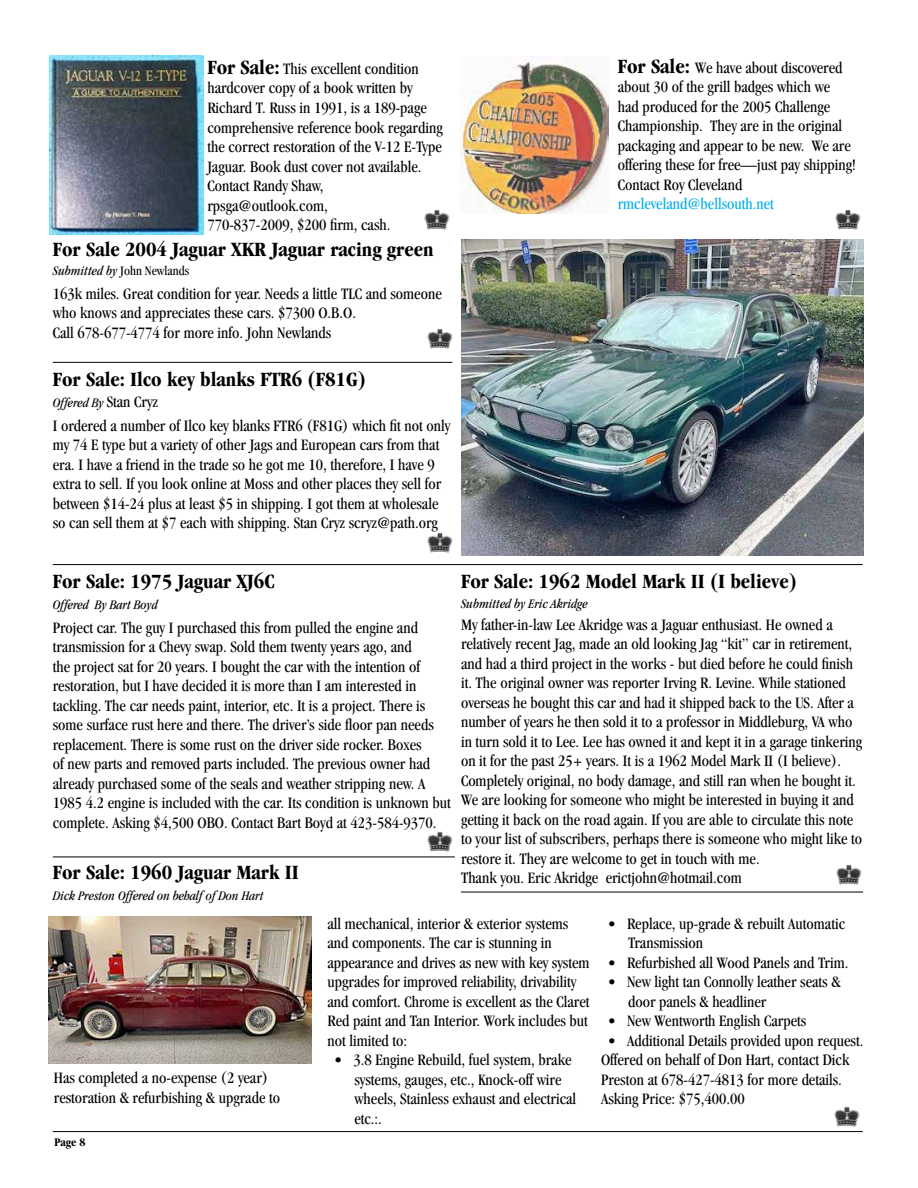
<style>
.page{position:relative;width:918px;height:1188px;background:#fff}
.page>*{position:absolute;margin:0;border:0;box-sizing:border-box;transform-origin:0 0}
.t1{font:700 condensed 21px "Garamond";color:#000}
.t2{font:condensed 16.5px/19.5px "Garamond";color:#000}
.t3{font:condensed 16.5px "Garamond";color:#00aeef}
.t4{font:italic condensed 13.5px "Garamond";color:#000}
.t5{font:condensed 13.5px "Garamond";color:#000}
.t6{font:700 condensed 12px "Garamond";color:#000}
.s1{font-weight:700;font-size:21px}
.s2{font-style:italic}
.s3{font-style:normal;font-size:16.5px}
</style>
<div class="page">
<img style="left:835px;top:209px;width:26px;height:21px">
<img style="left:424px;top:209px;width:26px;height:21px">
<img style="left:427px;top:328px;width:26px;height:21px">
<img style="left:427px;top:533px;width:26px;height:20px">
<img style="left:427px;top:832px;width:26px;height:20px">
<img style="left:834px;top:1106px;width:26px;height:21px">
<img style="left:836px;top:864px;width:26px;height:21px">
<hr style="left:53px;top:362px;width:399px;height:1px;background:#000">
<hr style="left:53px;top:564px;width:810px;height:1px;background:#000">
<hr style="left:461px;top:892px;width:402px;height:1px;background:#000">
<hr style="left:53px;top:857px;width:402px;height:1px;background:#000">
<hr style="left:53px;top:1131px;width:810px;height:1px;background:#000">
<img style="left:48px;top:916px;width:263px;height:147px">
<img style="left:50px;top:55px;width:154px;height:180px">
<img style="left:461px;top:240px;width:403px;height:315px">
<img style="left:460px;top:57px;width:149px;height:156px">
<p class="t2" style="left:207px;top:59px;width:237px"><span class="s1">For Sale:</span> This excellent condition hardcover copy of a book written by Richard T. Russ in 1991, is a 189-page comprehensive reference book regarding the correct restoration of the V-12 E-Type Jaguar. Book dust cover not available.<br>Contact Randy Shaw, rpsga@outlook.com,<br>770-837-2009, $200 firm, cash.</p>
<p class="t2" style="left:618px;top:57px;width:240px"><span class="s1">For Sale:</span> We have about discovered about 30 of the grill badges which we<br>had produced for the 2005 Challenge Championship. They are in the original packaging and appear to be new. We are offering these for free—just pay shipping!<br>Contact Roy Cleveland</p>
<p class="t3" style="left:618px;top:195px;width:158px">rmcleveland@bellsouth.net</p>
<p class="t1" style="left:53px;top:237px;width:382px">For Sale 2004 Jaguar XKR Jaguar racing green</p>
<p class="t5" style="left:53px;top:264px;width:138px"><span class="s2">Submitted by</span> John Newlands</p>
<p class="t2" style="left:53px;top:284px;width:391px">163k miles. Great condition for year. Needs a little TLC and someone who knows and appreciates these cars. $7300 O.B.O.<br>Call 678-677-4774 for more info. John Newlands</p>
<p class="t1" style="left:53px;top:368px;width:315px">For Sale: Ilco key blanks FTR6 (F81G)</p>
<p class="t4" style="left:53px;top:396px;width:107px">Offered By <span class="s3">Stan Cryz</span></p>
<p class="t2" style="left:53px;top:416px;width:399px">I ordered a number of Ilco key blanks FTR6 (F81G) which fit not only my 74 E type but a variety of other Jags and European cars from that era. I have a friend in the trade so he got me 10, therefore, I have 9 extra to sell. If you look online at Moss and other places they sell for between $14-24 plus at least $5 in shipping. I got them at wholesale so can sell them at $7 each with shipping. Stan Cryz scryz@path.org</p>
<p class="t1" style="left:53px;top:569px;width:224px">For Sale: 1975 Jaguar XJ6C</p>
<p class="t4" style="left:53px;top:597px;width:106px">Offered By Bart Boyd</p>
<p class="t2" style="left:53px;top:618px;width:400px">Project car. The guy I purchased this from pulled the engine and transmission for a Chevy swap. Sold them twenty years ago, and<br>the project sat for 20 years. I bought the car with the intention of restoration, but I have decided it is more than I am interested in tackling. The car needs paint, interior, etc. It is a project. There is some surface rust here and there. The driver’s side floor pan needs replacement. There is some rust on the driver side rocker. Boxes<br>of new parts and removed parts included. The previous owner had already purchased some of the seals and weather stripping new. A 1985 4.2 engine is included with the car. Its condition is unknown but complete. Asking $4,500 OBO. Contact Bart Boyd at 423-584-9370.</p>
<p class="t1" style="left:53px;top:861px;width:248px">For Sale: 1960 Jaguar Mark II</p>
<p class="t4" style="left:53px;top:888px;width:212px">Dick Preston Offered on behalf of Don Hart</p>
<p class="t1" style="left:461px;top:569px;width:337px">For Sale: 1962 Model Mark II (I believe)</p>
<p class="t4" style="left:461px;top:596px;width:128px">Submitted by Eric Akridge</p>
<p class="t2" style="left:461px;top:615px;width:403px">My father-in-law Lee Akridge was a Jaguar enthusiast. He owned a relatively recent Jag, made an old looking Jag “kit” car in retirement, and had a third project in the works - but died before he could finish it. The original owner was reporter Irving R. Levine. While stationed overseas he bought this car and had it shipped back to the US. After a number of years he then sold it to a professor in Middleburg, VA who in turn sold it to Lee. Lee has owned it and kept it in a garage tinkering on it for the past 25+ years. It is a 1962 Model Mark II (I believe).<br>Completely original, no body damage, and still ran when he bought it.<br>We are looking for someone who might be interested in buying it and getting it back on the road again. If you are able to circulate this note to your list of subscribers, perhaps there is someone who might like to restore it. They are welcome to get in touch with me.<br>Thank you. Eric Akridge erictjohn@hotmail.com</p>
<p class="t2" style="left:54px;top:1068px;width:228px">Has completed a no-expense (2 year) restoration &amp; refurbishing &amp; upgrade to</p>
<p class="t6" style="left:55px;top:1135px;width:32px">Page 8</p>
<p class="t2" style="left:327px;top:914px;width:264px">all mechanical, interior &amp; exterior systems and components. The car is stunning in appearance and drives as new with key system upgrades for improved reliability, drivability and comfort. Chrome is excellent as the Claret Red paint and Tan Interior. Work includes but not limited to:</p>
<p class="t2" style="left:354px;top:1050px;width:223px;text-indent:-20px">• 3.8 Engine Rebuild, fuel system, brake systems, gauges, etc., Knock-off wire wheels, Stainless exhaust and electrical etc.:.</p>
<p class="t2" style="left:628px;top:914px;width:219px;text-indent:-20px">• Replace, up-grade &amp; rebuilt Automatic<br>Transmission</p>
<p class="t2" style="left:608px;top:953px;width:242px">• Refurbished all Wood Panels and Trim.</p>
<p class="t2" style="left:628px;top:972px;width:214px;text-indent:-20px">• New light tan Connolly leather seats &amp; door panels &amp; headliner</p>
<p class="t2" style="left:608px;top:1011px;width:200px">• New Wentworth English Carpets</p>
<p class="t2" style="left:601px;top:1031px;width:264px;text-indent:7px">• Additional Details provided upon request.<br>Offered on behalf of Don Hart, contact Dick Preston at 678-427-4813 for more details.<br>Asking Price: $75,400.00</p>
</div>
